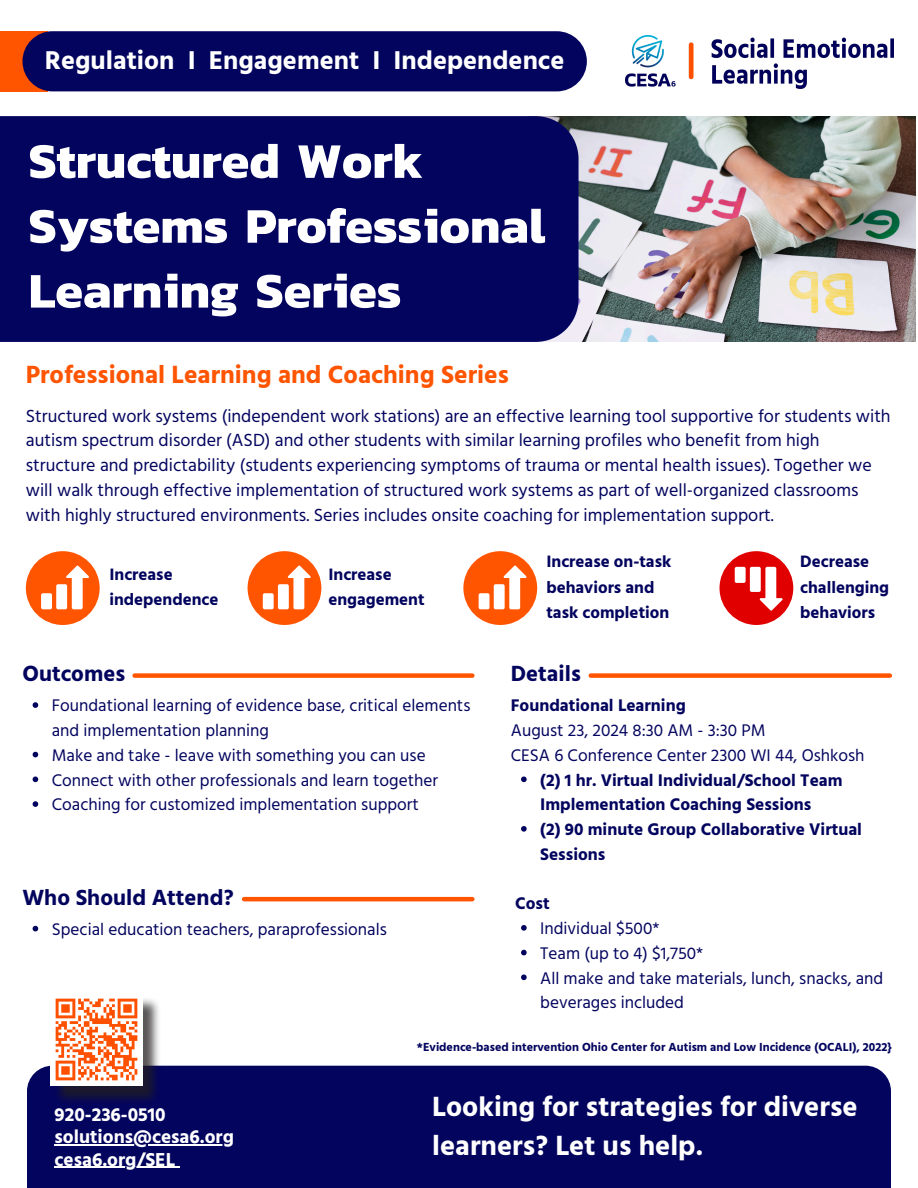
<style>
.page{position:relative;width:918px;height:1188px;background:#fff}
.page>*{position:absolute;margin:0;border:0;box-sizing:border-box;transform-origin:0 0}
.t1{font:700 50.4px/64.8px "Kanit";color:#fff}
.t2{font:700 28.5px/39.3px "Hind";color:#fff}
.t3{font:700 26.4px "Hind";color:#fff}
.t4{font:700 25.5px "Hind";color:#ff5400}
.t5{font:700 22.5px "Hind";color:#03045e}
.t6{font:700 19.2px "Hind";color:#fff}
.t7{font:18px/24.8px "Hind";color:#03045e}
.t8{font:17.25px/24.8px "Hind";color:#03045e}
.t9{font:700 17.25px/24.8px "Hind";color:#03045e}
.t10{font:700 16.95px/25.3px "Hind";color:#03045e}
.t11{font:700 12px "Hind";color:#03045e}
</style>
<div class="page">
<div style="left:27px;top:1066px;width:864px;height:122px;background:#03045e"></div>
<hr style="left:633px;top:1104px;width:158px;height:1px;background:#03045e">
<hr style="left:55px;top:1143px;width:179px;height:1px;background:#03045e">
<hr style="left:55px;top:1166px;width:324px;height:1px;background:#03045e">
<img style="left:54px;top:999px;width:107px;height:104px">
<img style="left:51px;top:998px;width:92px;height:87px">
<div style="left:0;top:31px;width:48px;height:60px;background:#ff5400"></div>
<div style="left:22px;top:31px;width:565px;height:60px;background:#03045e;border-radius:30px"></div>
<img style="left:578px;top:117px;width:338px;height:225px">
<div style="left:0;top:116px;width:578px;height:226px;background:#03045e"></div>
<div style="left:26px;top:551px;width:74px;height:74px;background:#ff5400;border-radius:50%"></div>
<svg style="left:41px;top:565px;width:48px;height:44px"></svg>
<div style="left:248px;top:551px;width:73px;height:74px;background:#ff5400;border-radius:50%"></div>
<svg style="left:263px;top:565px;width:48px;height:44px"></svg>
<img style="left:626px;top:36px;width:268px;height:53px">
<div style="left:135px;top:673px;width:337px;height:5px;background:#ff5400"></div>
<div style="left:591px;top:673px;width:299px;height:5px;background:#ff5400"></div>
<hr style="left:244px;top:897px;width:228px;height:4px;background:#ff5400">
<hr style="left:55px;top:1144px;width:179px;height:1px;background:#fff">
<hr style="left:55px;top:1167px;width:120px;height:1px;background:#fff">
<svg style="left:521px;top:777px;width:6px;height:5px"></svg>
<svg style="left:521px;top:826px;width:6px;height:6px"></svg>
<svg style="left:521px;top:925px;width:6px;height:6px"></svg>
<svg style="left:521px;top:950px;width:6px;height:5px"></svg>
<svg style="left:521px;top:975px;width:6px;height:5px"></svg>
<svg style="left:33px;top:702px;width:5px;height:6px"></svg>
<svg style="left:33px;top:752px;width:5px;height:5px"></svg>
<svg style="left:33px;top:777px;width:5px;height:5px"></svg>
<svg style="left:33px;top:801px;width:5px;height:6px"></svg>
<svg style="left:33px;top:926px;width:5px;height:5px"></svg>
<div style="left:463px;top:551px;width:74px;height:74px;background:#ff5400;border-radius:50%"></div>
<svg style="left:479px;top:565px;width:48px;height:44px"></svg>
<div style="left:720px;top:551px;width:73px;height:74px;background:#e00000;border-radius:50%"></div>
<svg style="left:735px;top:567px;width:48px;height:44px"></svg>
<p class="t3" style="left:45px;top:42px;width:521px">Regulation I Engagement I Independence</p>
<h4 class="t1" style="left:29px;top:128px;width:518px">Structured Work<br>Systems Professional<br>Learning Series</h4>
<p class="t4" style="left:26px;top:356px;width:484px">Professional Learning and Coaching Series</p>
<p class="t7" style="left:26px;top:403px;width:866px">Structured work systems (independent work stations) are an effective learning tool supportive for students with autism spectrum disorder (ASD) and other students with similar learning profiles who benefit from high structure and predictability (students experiencing symptoms of trauma or mental health issues). Together we will walk through effective implementation of structured work systems as part of well-organized classrooms with highly structured environments. Series includes onsite coaching for implementation support.</p>
<h4 class="t10" style="left:109px;top:561px;width:111px">Increase independence</h4>
<h1 class="t10" style="left:328px;top:561px;width:98px">Increase engagement</h1>
<p class="t10" style="left:546px;top:549px;width:126px">Increase on-task behaviors and task completion</p>
<h6 class="t5" style="left:22px;top:658px;width:104px">Outcomes</h6>
<p class="t5" style="left:511px;top:658px;width:71px">Details</p>
<p class="t10" style="left:800px;top:549px;width:90px">Decrease challenging behaviors</p>
<p class="t8" style="left:52px;top:693px;width:420px">Foundational learning of evidence base, critical elements and implementation planning</p>
<h4 class="t8" style="left:52px;top:742px;width:375px">Make and take - leave with something you can use</h4>
<p class="t8" style="left:52px;top:767px;width:388px">Connect with other professionals and learn together</p>
<p class="t8" style="left:52px;top:792px;width:369px">Coaching for customized implementation support</p>
<p class="t5" style="left:22px;top:881px;width:213px">Who Should Attend?</p>
<p class="t8" style="left:52px;top:916px;width:337px">Special education teachers, paraprofessionals</p>
<p class="t9" style="left:511px;top:693px;width:176px">Foundational Learning</p>
<p class="t8" style="left:511px;top:718px;width:256px">August 23, 2024 8:30 AM - 3:30 PM</p>
<p class="t8" style="left:511px;top:742px;width:355px">CESA 6 Conference Center 2300 WI 44, Oshkosh</p>
<p class="t9" style="left:540px;top:767px;width:304px">(2) 1 hr. Virtual Individual/School Team<br>Implementation Coaching Sessions</p>
<p class="t9" style="left:540px;top:817px;width:323px">(2) 90 minute Group Collaborative Virtual<br>Sessions</p>
<p class="t9" style="left:515px;top:891px;width:36px">Cost</p>
<p class="t8" style="left:540px;top:916px;width:121px">Individual $500*</p>
<p class="t8" style="left:540px;top:940px;width:165px">Team (up to 4) $1,750*</p>
<p class="t8" style="left:540px;top:965px;width:345px">All make and take materials, lunch, snacks, and beverages included</p>
<p class="t6" style="left:55px;top:1101px;width:113px">920-236-0510</p>
<p class="t6" style="left:55px;top:1123px;width:181px">solutions@cesa6.org</p>
<p class="t6" style="left:55px;top:1146px;width:122px">cesa6.org/SEL</p>
<p class="t11" style="left:417px;top:1038px;width:477px">*Evidence-based intervention Ohio Center for Autism and Low Incidence (OCALI), 2022}</p>
<p class="t2" style="left:432px;top:1086px;width:427px">Looking for strategies for diverse learners? Let us help.</p>
</div>
